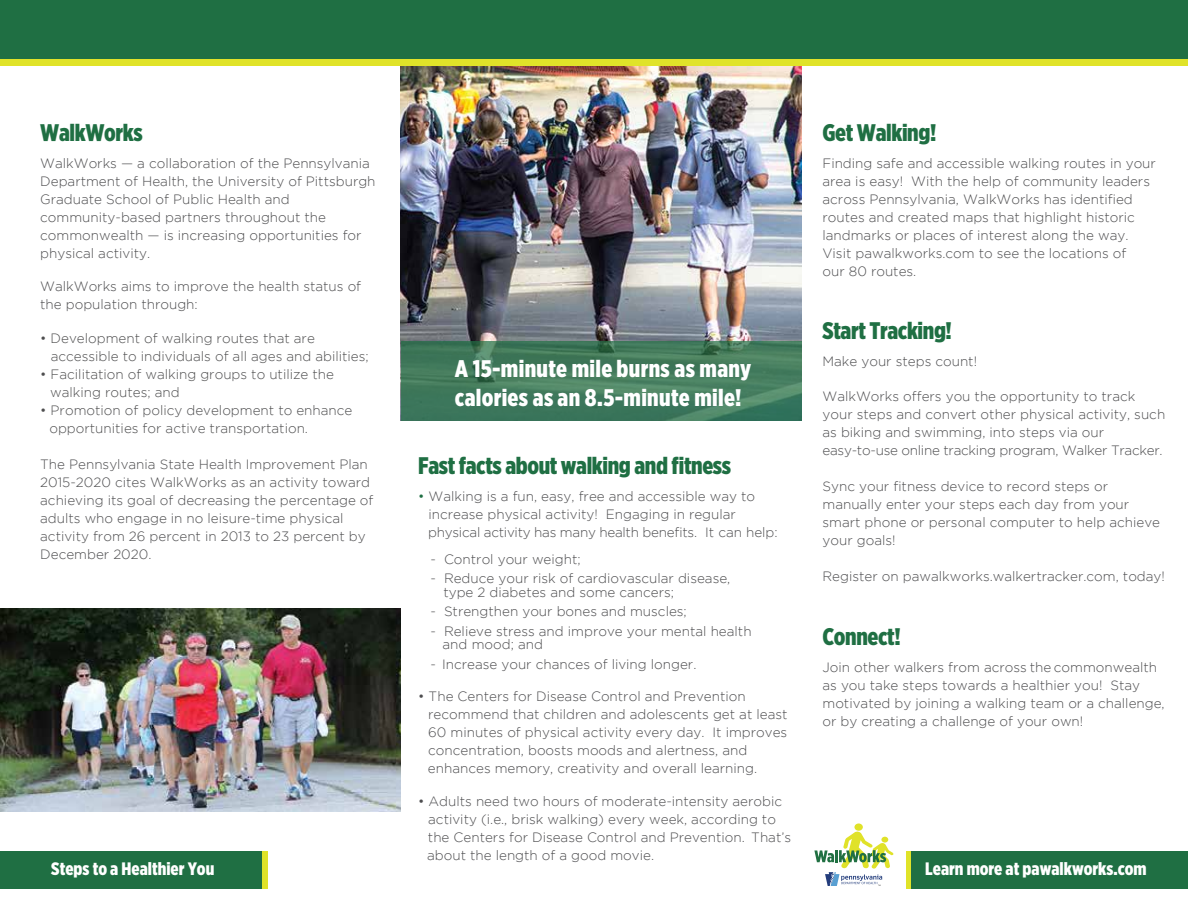
<style>
.page{position:relative;width:1188px;height:918px;background:#fff}
.page>*{position:absolute;margin:0;border:0;box-sizing:border-box;transform-origin:0 0}
.t1{font:900 24px "Gotham X Narrow";letter-spacing:-.015em;color:#1f6f43}
.t2{font:900 24px/28.8px "Gotham X Narrow";letter-spacing:.015em;color:#fff}
.t3{font:900 18px "Gotham X Narrow";color:#fff}
.t4{font:300 13.5px/18px "Gotham";color:#4d4d4f}
.t5{font:300 13.5px/18px "Gotham";color:#4e4e4f}
.s1{color:#1f6f43}
</style>
<div class="page">
<img style="left:401px;top:66px;width:401px;height:275px">
<div style="left:0;top:8px;width:1188px;height:58px;background:#e0e329"></div>
<div style="left:0;top:0;width:1188px;height:58px;background:#1f6f43"></div>
<svg style="left:401px;top:341px;width:401px;height:80px;background:#427a5d"></svg>
<div style="left:3px;top:851px;width:265px;height:37px;background:#e0e329"></div>
<div style="left:0;top:851px;width:262px;height:37px;background:#1f6f43"></div>
<div style="left:911px;top:851px;width:277px;height:37px;background:#1f6f43"></div>
<img style="left:0;top:609px;width:400px;height:202px">
<div style="left:854px;top:823px;width:9px;height:8px;background:#e0e229;border-radius:50%"></div>
<svg style="left:814px;top:831px;width:79px;height:55px"></svg>
<h1 class="t1" style="left:40px;top:117px;width:104px">WalkWorks</h1>
<p class="t4" style="left:40px;top:154px;width:337px">WalkWorks — a collaboration of the Pennsylvania Department of Health, the University of Pittsburgh Graduate School of Public Health and community-based partners throughout the commonwealth — is increasing opportunities for physical activity.</p>
<p class="t4" style="left:40px;top:278px;width:322px">WalkWorks aims to improve the health status of the population through:</p>
<p class="t5" style="left:51px;top:329px;width:320px;text-indent:-11px">• Development of walking routes that are accessible to individuals of all ages and abilities;</p>
<p class="t5" style="left:50px;top:365px;width:285px;text-indent:-10px">• Facilitation of walking groups to utilize the walking routes; and</p>
<p class="t5" style="left:49px;top:401px;width:305px;text-indent:-9px">• Promotion of policy development to enhance opportunities for active transportation.</p>
<p class="t4" style="left:40px;top:455px;width:335px">The Pennsylvania State Health Improvement Plan 2015-2020 cites WalkWorks as an activity toward achieving its goal of decreasing the percentage of adults who engage in no leisure-time physical activity from 26 percent in 2013 to 23 percent by December 2020.</p>
<h1 class="t1" style="left:822px;top:118px;width:115px">Get Walking!</h1>
<p class="t4" style="left:822px;top:155px;width:335px">Finding safe and accessible walking routes in your area is easy! With the help of community leaders across Pennsylvania, WalkWorks has identified routes and created maps that highlight historic landmarks or places of interest along the way.<br>Visit pawalkworks.com to see the locations of<br>our 80 routes.</p>
<h1 class="t1" style="left:822px;top:316px;width:131px">Start Tracking!</h1>
<p class="t4" style="left:822px;top:353px;width:156px">Make your steps count!</p>
<p class="t4" style="left:822px;top:387px;width:344px">WalkWorks offers you the opportunity to track your steps and convert other physical activity, such as biking and swimming, into steps via our easy-to-use online tracking program, Walker Tracker.</p>
<p class="t4" style="left:822px;top:477px;width:339px">Sync your fitness device to record steps or manually enter your steps each day from your smart phone or personal computer to help achieve your goals!</p>
<p class="t4" style="left:822px;top:567px;width:344px">Register on pawalkworks.walkertracker.com, today!</p>
<h1 class="t2" style="left:455px;top:354px;width:298px">A 15-minute mile burns as many calories as an 8.5-minute mile!</h1>
<h1 class="t1" style="left:418px;top:450px;width:314px">Fast facts about walking and fitness</h1>
<p class="t4" style="left:428px;top:487px;width:351px;text-indent:-10px"><span class="s1">•</span> Walking is a fun, easy, free and accessible way to increase physical activity! Engaging in regular physical activity has many health benefits. It can help:</p>
<p class="t4" style="left:430px;top:550px;width:152px">- Control your weight;</p>
<p class="t4" style="left:443px;top:572px;width:289px;line-height:13.5px;text-indent:-13px">- Reduce your risk of cardiovascular disease, type 2 diabetes and some cancers;</p>
<p class="t4" style="left:430px;top:602px;width:258px">- Strengthen your bones and muscles;</p>
<p class="t4" style="left:443px;top:624px;width:311px;line-height:13.5px;text-indent:-12px">- Relieve stress and improve your mental health and mood; and</p>
<p class="t4" style="left:430px;top:655px;width:268px">- Increase your chances of living longer.</p>
<p class="t4" style="left:428px;top:687px;width:361px;text-indent:-10px">• The Centers for Disease Control and Prevention recommend that children and adolescents get at least 60 minutes of physical activity every day. It improves concentration, boosts moods and alertness, and enhances memory, creativity and overall learning.</p>
<p class="t4" style="left:427px;top:792px;width:366px;text-indent:-9px">• Adults need two hours of moderate-intensity aerobic activity (i.e., brisk walking) every week, according to the Centers for Disease Control and Prevention. That’s about the length of a good movie.</p>
<h1 class="t1" style="left:822px;top:622px;width:80px">Connect!</h1>
<p class="t4" style="left:822px;top:658px;width:344px">Join other walkers from across the commonwealth as you take steps towards a healthier you! Stay motivated by joining a walking team or a challenge, or by creating a challenge of your own!</p>
<h2 class="t3" style="left:51px;top:857px;width:165px">Steps to a Healthier You</h2>
<h2 class="t3" style="left:925px;top:857px;width:223px">Learn more at pawalkworks.com</h2>
</div>
